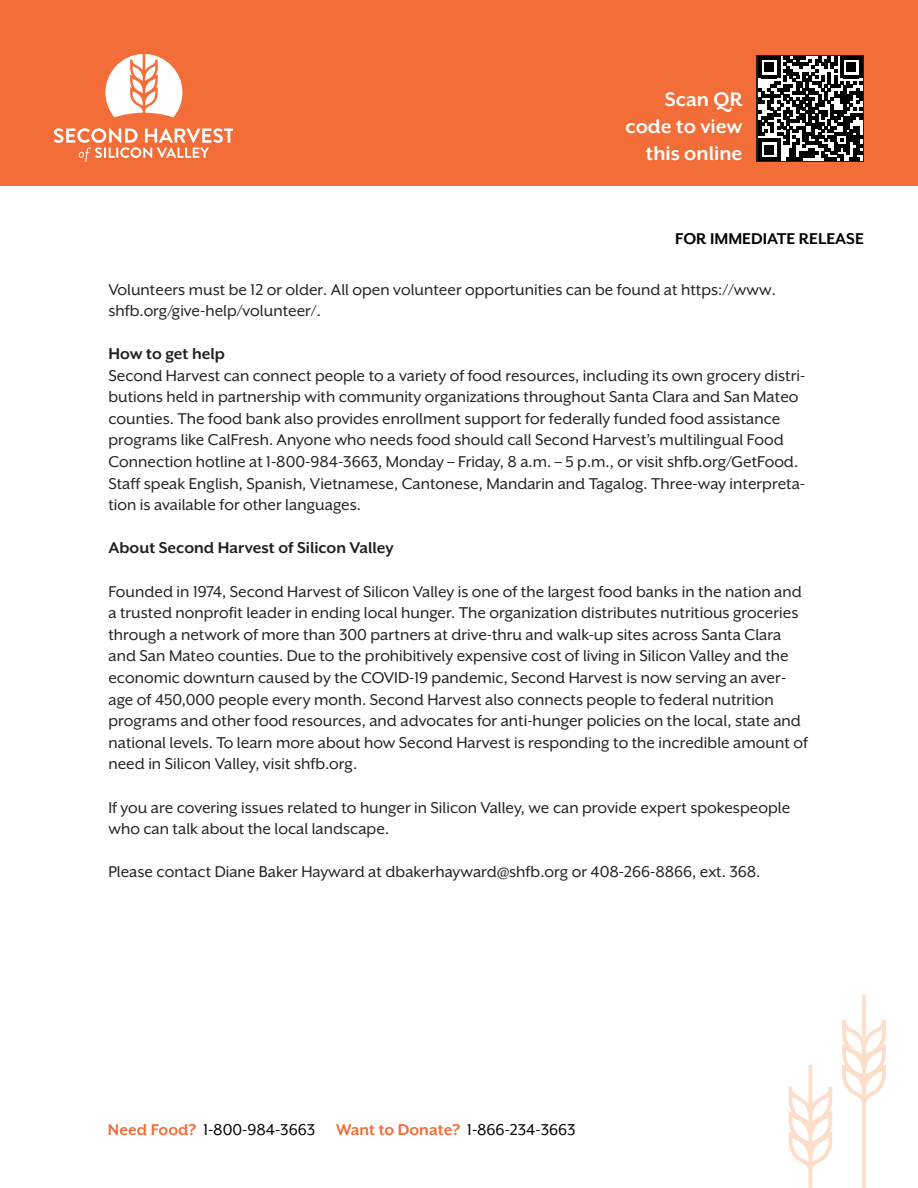
<style>
.page{position:relative;width:918px;height:1188px;background:#fff}
.page>*{position:absolute;margin:0;border:0;box-sizing:border-box;transform-origin:0 0}
.t1{font:700 22.5px/27px "Mr Eaves XL San OT";color:#fff;text-align:right}
.t2{font:18px/21.6px "Mr Eaves XL San OT";color:#231f20}
.t3{font:18px "Mr Eaves XL San OT";color:#000}
.t4{font:700 18px "Mr Eaves XL San OT";color:#231f20}
.t5{font:700 18px "Mr Eaves XL San OT";color:#000}
.s1{font-weight:700}
.s2{font-weight:700;color:#f26d37}
</style>
<div class="page">
<div style="left:0;top:0;width:918px;height:186px;background:#f26d37"></div>
<svg style="left:54px;top:128px;width:179px;height:34px"></svg>
<svg style="left:105px;top:54px;width:77px;height:63px"></svg>
<svg style="left:842px;top:995px;width:44px;height:193px"></svg>
<svg style="left:789px;top:1065px;width:43px;height:123px"></svg>
<svg style="left:756px;top:56px;width:108px;height:106px"></svg>
<svg style="left:758px;top:56px;width:104px;height:105px;background:#5f5f5f"></svg>
<p class="t1" style="left:626px;top:86px;width:118px">Scan QR code to view this online</p>
<p class="t5" style="left:675px;top:229px;width:190px">FOR IMMEDIATE RELEASE</p>
<p class="t2" style="left:108px;top:279px;width:669px;line-height:20.7px">Volunteers must be 12 or older. All open volunteer opportunities can be found at https://www. shfb.org/give-help/volunteer/.</p>
<p class="t2" style="left:108px;top:343px;width:698px"><span class="s1">How to get help<br></span>Second Harvest can connect people to a variety of food resources, including its own grocery distri&shy;butions held in partnership with community organizations throughout Santa Clara and San Mateo counties. The food bank also provides enrollment support for federally funded food assistance programs like CalFresh. Anyone who needs food should call Second Harvest’s multilingual Food Connection hotline at 1-800-984-3663, Monday – Friday, 8 a.m. – 5 p.m., or visit shfb.org/GetFood.<br>Staff speak English, Spanish, Vietnamese, Cantonese, Mandarin and Tagalog. Three-way interpreta&shy;tion is available for other languages.</p>
<p class="t4" style="left:108px;top:538px;width:287px">About Second Harvest of Silicon Valley</p>
<p class="t2" style="left:108px;top:580px;width:701px">Founded in 1974, Second Harvest of Silicon Valley is one of the largest food banks in the nation and a trusted nonprofit leader in ending local hunger. The organization distributes nutritious groceries through a network of more than 300 partners at drive-thru and walk-up sites across Santa Clara and San Mateo counties. Due to the prohibitively expensive cost of living in Silicon Valley and the economic downturn caused by the COVID-19 pandemic, Second Harvest is now serving an aver&shy;age of 450,000 people every month. Second Harvest also connects people to federal nutrition programs and other food resources, and advocates for anti-hunger policies on the local, state and national levels. To learn more about how Second Harvest is responding to the incredible amount of need in Silicon Valley, visit shfb.org.</p>
<p class="t2" style="left:108px;top:796px;width:683px">If you are covering issues related to hunger in Silicon Valley, we can provide expert spokespeople who can talk about the local landscape.</p>
<p class="t2" style="left:108px;top:861px;width:653px">Please contact Diane Baker Hayward at dbakerhayward@shfb.org or 408-266-8866, ext. 368.</p>
<p class="t3" style="left:108px;top:1120px;width:469px"><span class="s2">Need Food?</span> 1-800-984-3663 <span class="s2">Want to Donate?</span> 1-866-234-3663</p>
</div>
